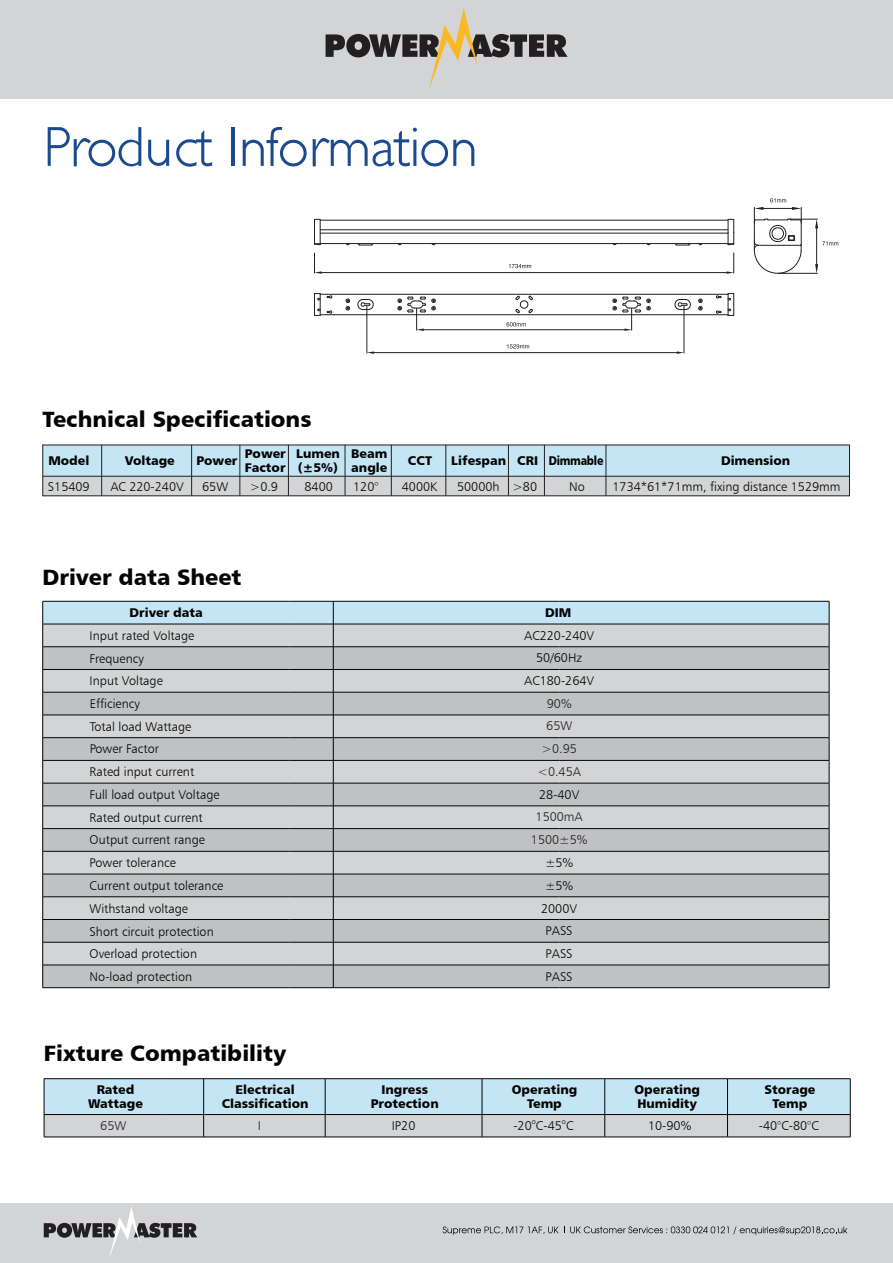
<style>
.page{position:relative;width:893px;height:1263px;background:#fff}
.page>*{position:absolute;margin:0;border:0;box-sizing:border-box;transform-origin:0 0}
.t1{font:56.85px "Junien Light Tryout";color:#1b4a8d}
.t2{font:22.2px "Humanist 777 BT Black B";color:#030303}
.t3{font:12.6px/22.6px "Humanist 777 BT Light B";color:#030303}
.t4{font:12.6px/14.2px "Humanist 777 BT Black B";color:#030303;text-align:center}
.t5{font:12.6px "Humanist 777 BT Light B";color:#231f20}
.t6{font:7.35px "Humanist 777 BT Light B";color:#030303}
</style>
<div class="page">
<hr style="left:290px;top:987px;width:269px;height:1px;background:#030303">
<hr style="left:559px;top:987px;width:270px;height:1px;background:#030303">
<hr style="left:43px;top:987px;width:247px;height:1px;background:#030303">
<svg style="left:42px;top:601px;width:788px;height:386px;background:#bfc2c4"></svg>
<hr style="left:290px;top:624px;width:269px;height:1px;background:#030303">
<hr style="left:559px;top:624px;width:270px;height:1px;background:#030303">
<div style="left:43px;top:476px;width:806px;height:20px;background:#d3d4d5"></div>
<div style="left:45px;top:447px;width:803px;height:29px;background:#c4e5f4"></div>
<div style="left:43px;top:445px;width:807px;height:51px;border:1px solid #231f20"></div>
<hr style="left:43px;top:476px;width:806px;height:1px;background:#231f20">
<hr style="left:101px;top:445px;width:1px;height:51px;background:#231f20">
<hr style="left:191px;top:445px;width:1px;height:51px;background:#231f20">
<hr style="left:240px;top:445px;width:1px;height:51px;background:#231f20">
<hr style="left:288px;top:445px;width:1px;height:51px;background:#231f20">
<hr style="left:345px;top:445px;width:1px;height:51px;background:#231f20">
<hr style="left:391px;top:445px;width:1px;height:51px;background:#231f20">
<hr style="left:446px;top:445px;width:1px;height:51px;background:#231f20">
<hr style="left:508px;top:445px;width:1px;height:51px;background:#231f20">
<hr style="left:544px;top:445px;width:1px;height:51px;background:#231f20">
<hr style="left:606px;top:445px;width:1px;height:51px;background:#231f20">
<svg style="left:44px;top:1079px;width:807px;height:58px;background:#c5d9e3"></svg>
<hr style="left:44px;top:1137px;width:123px;height:1px;background:#030303">
<hr style="left:167px;top:1137px;width:158px;height:1px;background:#030303">
<hr style="left:325px;top:1137px;width:157px;height:1px;background:#030303">
<hr style="left:482px;top:1137px;width:123px;height:1px;background:#030303">
<hr style="left:605px;top:1137px;width:122px;height:1px;background:#030303">
<hr style="left:727px;top:1137px;width:123px;height:1px;background:#030303">
<hr style="left:44px;top:1078px;width:123px;height:1px;background:#030303">
<hr style="left:167px;top:1078px;width:158px;height:1px;background:#030303">
<hr style="left:325px;top:1078px;width:157px;height:1px;background:#030303">
<hr style="left:482px;top:1078px;width:123px;height:1px;background:#030303">
<hr style="left:605px;top:1078px;width:122px;height:1px;background:#030303">
<hr style="left:727px;top:1078px;width:123px;height:1px;background:#030303">
<hr style="left:44px;top:1114px;width:123px;height:1px;background:#030303">
<hr style="left:167px;top:1114px;width:158px;height:1px;background:#030303">
<hr style="left:325px;top:1114px;width:157px;height:1px;background:#030303">
<hr style="left:482px;top:1114px;width:123px;height:1px;background:#030303">
<hr style="left:605px;top:1114px;width:122px;height:1px;background:#030303">
<hr style="left:727px;top:1114px;width:123px;height:1px;background:#030303">
<div style="left:0;top:1203px;width:893px;height:60px;background:#d3d4d5"></div>
<svg style="left:443px;top:1226px;width:404px;height:9px"></svg>
<div style="left:0;top:0;width:893px;height:99px;background:#d3d4d5"></div>
<svg style="left:326px;top:8px;width:242px;height:83px"></svg>
<svg style="left:44px;top:1207px;width:153px;height:50px"></svg>
<hr style="left:320px;top:314px;width:408px;height:1px;background:#231f20">
<hr style="left:320px;top:294px;width:408px;height:1px;background:#231f20">
<svg style="left:327px;top:310px;width:6px;height:5px"></svg>
<svg style="left:345px;top:298px;width:29px;height:13px"></svg>
<svg style="left:327px;top:294px;width:6px;height:5px"></svg>
<svg style="left:314px;top:293px;width:7px;height:23px"></svg>
<svg style="left:716px;top:310px;width:5px;height:5px"></svg>
<svg style="left:515px;top:295px;width:18px;height:19px"></svg>
<svg style="left:674px;top:299px;width:17px;height:12px"></svg>
<svg style="left:698px;top:298px;width:5px;height:12px"></svg>
<svg style="left:716px;top:294px;width:5px;height:5px"></svg>
<svg style="left:728px;top:293px;width:7px;height:23px"></svg>
<hr style="left:320px;top:243px;width:408px;height:1px;background:#231f20">
<hr style="left:320px;top:233px;width:408px;height:1px;background:#231f20">
<hr style="left:320px;top:229px;width:408px;height:1px;background:#231f20">
<hr style="left:320px;top:220px;width:408px;height:1px;background:#231f20">
<svg style="left:345px;top:243px;width:30px;height:3px"></svg>
<svg style="left:396px;top:243px;width:7px;height:3px"></svg>
<svg style="left:611px;top:243px;width:7px;height:3px"></svg>
<svg style="left:674px;top:243px;width:30px;height:3px"></svg>
<svg style="left:728px;top:218px;width:7px;height:28px"></svg>
<svg style="left:314px;top:218px;width:7px;height:28px"></svg>
<hr style="left:424px;top:329px;width:200px;height:1px;background:#231f20">
<svg style="left:397px;top:296px;width:39px;height:35px"></svg>
<svg style="left:612px;top:296px;width:39px;height:35px"></svg>
<hr style="left:683px;top:306px;width:1px;height:47px;background:#231f20">
<hr style="left:366px;top:306px;width:1px;height:47px;background:#231f20">
<hr style="left:374px;top:352px;width:303px;height:1px;background:#231f20">
<svg style="left:677px;top:351px;width:7px;height:3px"></svg>
<svg style="left:367px;top:351px;width:7px;height:3px"></svg>
<hr style="left:322px;top:272px;width:405px;height:1px;background:#231f20">
<svg style="left:314px;top:253px;width:8px;height:21px"></svg>
<svg style="left:727px;top:253px;width:7px;height:21px"></svg>
<svg style="left:509px;top:264px;width:22px;height:4px"></svg>
<svg style="left:506px;top:322px;width:20px;height:4px"></svg>
<svg style="left:507px;top:344px;width:22px;height:5px"></svg>
<svg style="left:753px;top:198px;width:85px;height:76px"></svg>
<h1 class="t1" style="left:43px;top:112px;width:436px">Product Information</h1>
<h2 class="t2" style="left:43px;top:405px;width:270px">Technical Specifications</h2>
<p class="t4" style="left:48px;top:453px;width:43px">Model</p>
<p class="t4" style="left:125px;top:453px;width:51px">Voltage</p>
<p class="t4" style="left:196px;top:453px;width:43px">Power</p>
<p class="t4" style="left:245px;top:446px;width:43px;text-align:left">Power<br>Factor</p>
<p class="t4" style="left:296px;top:446px;width:45px;text-align:left">Lumen (±5%)</p>
<p class="t4" style="left:351px;top:446px;width:38px;text-align:left">Beam angle</p>
<p class="t4" style="left:408px;top:453px;width:26px">CCT</p>
<p class="t4" style="left:451px;top:453px;width:154px">Lifespan CRI Dimmable</p>
<p class="t4" style="left:721px;top:453px;width:71px">Dimension</p>
<p class="t3" style="left:48px;top:475px;width:43px">S15409</p>
<p class="t3" style="left:110px;top:475px;width:75px">AC 220-240V</p>
<p class="t3" style="left:202px;top:475px;width:27px">65W</p>
<p class="t3" style="left:250px;top:475px;width:30px">&gt;0.9</p>
<p class="t3" style="left:305px;top:475px;width:30px">8400</p>
<p class="t3" style="left:353px;top:475px;width:27px">120°</p>
<p class="t3" style="left:402px;top:475px;width:37px">4000K</p>
<p class="t3" style="left:457px;top:475px;width:81px">50000h &gt;80</p>
<p class="t3" style="left:569px;top:475px;width:17px">No</p>
<p class="t3" style="left:612px;top:475px;width:230px">1734*61*71mm, fixing distance 1529mm</p>
<h2 class="t2" style="left:43px;top:563px;width:200px">Driver data Sheet</h2>
<p class="t4" style="left:130px;top:605px;width:75px">Driver data</p>
<p class="t4" style="left:545px;top:605px;width:28px">DIM</p>
<p class="t3" style="left:90px;top:624px;width:106px">Input rated Voltage</p>
<p class="t3" style="left:524px;top:624px;width:71px">AC220-240V</p>
<p class="t3" style="left:90px;top:647px;width:56px">Frequency</p>
<p class="t3" style="left:536px;top:646px;width:48px">50/60Hz</p>
<p class="t3" style="left:90px;top:669px;width:75px">Input Voltage</p>
<p class="t3" style="left:524px;top:669px;width:71px">AC180-264V</p>
<p class="t3" style="left:90px;top:692px;width:52px">Efficiency</p>
<p class="t5" style="left:547px;top:696px;width:26px">90%</p>
<p class="t3" style="left:90px;top:715px;width:103px">Total load Wattage</p>
<p class="t5" style="left:546px;top:718px;width:27px">65W</p>
<p class="t3" style="left:90px;top:737px;width:71px">Power Factor</p>
<p class="t5" style="left:542px;top:741px;width:37px">&gt;0.95</p>
<p class="t3" style="left:90px;top:760px;width:131px">Rated input current<br>Full load output Voltage</p>
<p class="t5" style="left:537px;top:764px;width:45px">&lt;0.45A</p>
<p class="t3" style="left:539px;top:783px;width:42px">28-40V</p>
<p class="t3" style="left:90px;top:806px;width:115px">Rated output current</p>
<p class="t5" style="left:536px;top:809px;width:49px">1500mA</p>
<p class="t3" style="left:90px;top:828px;width:117px">Output current range</p>
<p class="t5" style="left:531px;top:832px;width:58px">1500±5%</p>
<p class="t3" style="left:90px;top:851px;width:88px">Power tolerance</p>
<p class="t3" style="left:545px;top:851px;width:30px">±5%</p>
<p class="t3" style="left:90px;top:874px;width:135px">Current output tolerance</p>
<p class="t3" style="left:545px;top:874px;width:30px">±5%</p>
<p class="t3" style="left:90px;top:897px;width:100px">Withstand voltage</p>
<p class="t3" style="left:541px;top:897px;width:37px">2000V</p>
<p class="t3" style="left:90px;top:920px;width:126px">Short circuit protection</p>
<p class="t3" style="left:546px;top:919px;width:28px">PASS</p>
<p class="t3" style="left:90px;top:942px;width:109px">Overload protection</p>
<p class="t3" style="left:546px;top:942px;width:28px">PASS</p>
<p class="t3" style="left:90px;top:965px;width:104px">No-load protection</p>
<p class="t3" style="left:546px;top:965px;width:28px">PASS</p>
<h2 class="t2" style="left:44px;top:1039px;width:244px">Fixture Compatibility</h2>
<p class="t4" style="left:88px;top:1082px;width:56px">Rated<br>Wattage</p>
<p class="t4" style="left:222px;top:1082px;width:88px">Electrical<br>Classification</p>
<p class="t4" style="left:371px;top:1082px;width:70px">Ingress<br>Protection</p>
<p class="t4" style="left:512px;top:1082px;width:67px">Operating<br>Temp</p>
<p class="t4" style="left:634px;top:1082px;width:67px;text-align:left">Operating<br>Humidity</p>
<p class="t4" style="left:765px;top:1082px;width:52px">Storage<br>Temp</p>
<p class="t5" style="left:100px;top:1118px;width:27px">65W</p>
<p class="t5" style="left:258px;top:1118px;width:5px">I</p>
<p class="t3" style="left:392px;top:1114px;width:25px">IP20</p>
<p class="t3" style="left:513px;top:1114px;width:62px">-20 C-45 C</p>
<p class="t6" style="left:532px;top:1117px;width:6px">o</p>
<p class="t6" style="left:562px;top:1117px;width:6px">o</p>
<p class="t3" style="left:648px;top:1114px;width:45px">10-90%</p>
<p class="t3" style="left:759px;top:1114px;width:61px">-40°C-80°C</p>
</div>
